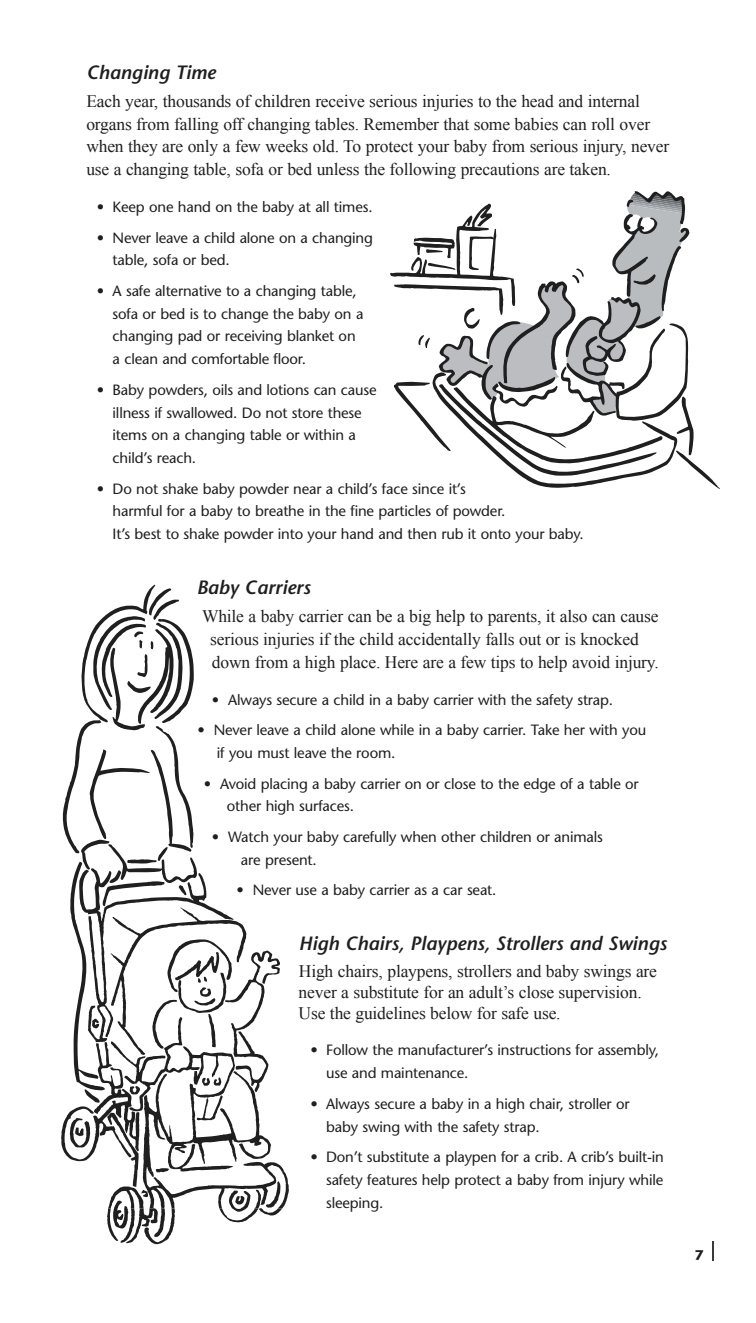
<style>
.page{position:relative;width:756px;height:1323px;background:#fff}
.page>*{position:absolute;margin:0;border:0;box-sizing:border-box;transform-origin:0 0}
.t1{font:italic 600 19.25px "Stone Sans";color:#201f20}
.t2{font:17.5px/22.8px "Times New Roman";letter-spacing:-.01em;color:#201f20}
.t3{font:14.88px/22.8px "Stone Sans";letter-spacing:-.01em;color:#201f20}
.t4{font:700 14px "Stone Sans";color:#201f20}
.s1{color:#fff}
</style>
<div class="page">
<hr style="left:712px;top:1241px;width:2px;height:20px;background:#201f20">
<svg style="left:390px;top:191px;width:330px;height:298px"></svg>
<svg style="left:61px;top:585px;width:228px;height:660px"></svg>
<p class="t1" style="left:86px;top:65px;width:131px">Changing Time</p>
<p class="t2" style="left:86px;top:90px;width:584px">Each year, thousands of children receive serious injuries to the head and internal organs from falling off changing tables. Remember that some babies can roll over when they are only a few weeks old. To protect your baby from serious injury, never use a changing table, sofa or bed unless the following precautions are taken.</p>
<p class="t3" style="left:97px;top:197px;width:277px">• Keep one hand on the baby at all times.</p>
<p class="t3" style="left:113px;top:228px;width:262px;text-indent:-16px">• Never leave a child alone on a changing table, sofa or bed.</p>
<p class="t3" style="left:113px;top:281px;width:252px;text-indent:-16px">• A safe alternative to a changing table, sofa or bed is to change the baby on a changing pad or receiving blanket on a clean and comfortable floor.</p>
<p class="t3" style="left:113px;top:380px;width:266px;text-indent:-16px">• Baby powders, oils and lotions can cause illness if swallowed. Do not store these items on a changing table or within a child’s reach.</p>
<p class="t3" style="left:113px;top:479px;width:473px;text-indent:-16px">• Do not shake baby powder near a child’s face since it’s<br>harmful for a baby to breathe in the fine particles of powder.<br>It’s best to shake powder into your hand and then rub it onto your baby.</p>
<p class="t1" style="left:197px;top:580px;width:115px">Baby Carriers</p>
<p class="t2" style="left:210px;top:605px;width:450px;text-indent:-8px">While a baby carrier can be a big help to parents, it also can cause serious injuries if the child accidentally falls out or is knocked down from a high place. Here are a few tips to help avoid injury.</p>
<p class="t3" style="left:212px;top:690px;width:403px">• Always secure a child in a baby carrier with the safety strap.</p>
<p class="t3" style="left:217px;top:720px;width:431px;text-indent:-19px">• Never leave a child alone while in a baby carrier. Take her with you if you must leave the room.</p>
<p class="t3" style="left:219px;top:774px;width:422px;text-indent:-15px">• Avoid placing a baby carrier on or close to the edge of a table or <span class="s1">o</span>other high surfaces.</p>
<p class="t3" style="left:241px;top:827px;width:364px;text-indent:-29px">• Watch your baby carefully when other children or animals are present.</p>
<p class="t3" style="left:236px;top:880px;width:262px">• Never use a baby carrier as a car seat.</p>
<p class="t1" style="left:299px;top:936px;width:369px">High Chairs, Playpens, Strollers and Swings</p>
<p class="t2" style="left:299px;top:960px;width:360px;line-height:21px">High chairs, playpens, strollers and baby swings are never a substitute for an adultís close supervision.<br>Use the guidelines below for safe use.</p>
<p class="t3" style="left:326px;top:1040px;width:335px;text-indent:-16px">• Follow the manufacturer’s instructions for assembly, use and maintenance.</p>
<p class="t3" style="left:326px;top:1094px;width:305px;text-indent:-16px">• Always secure a baby in a high chair, stroller or baby swing with the safety strap.</p>
<p class="t3" style="left:326px;top:1147px;width:339px;text-align:justify;text-indent:-16px">• Don’t substitute a playpen for a crib. A crib’s built-in safety features help protect a baby from injury while sleeping.</p>
<p class="t4" style="left:695px;top:1250px;width:10px">7</p>
</div>
